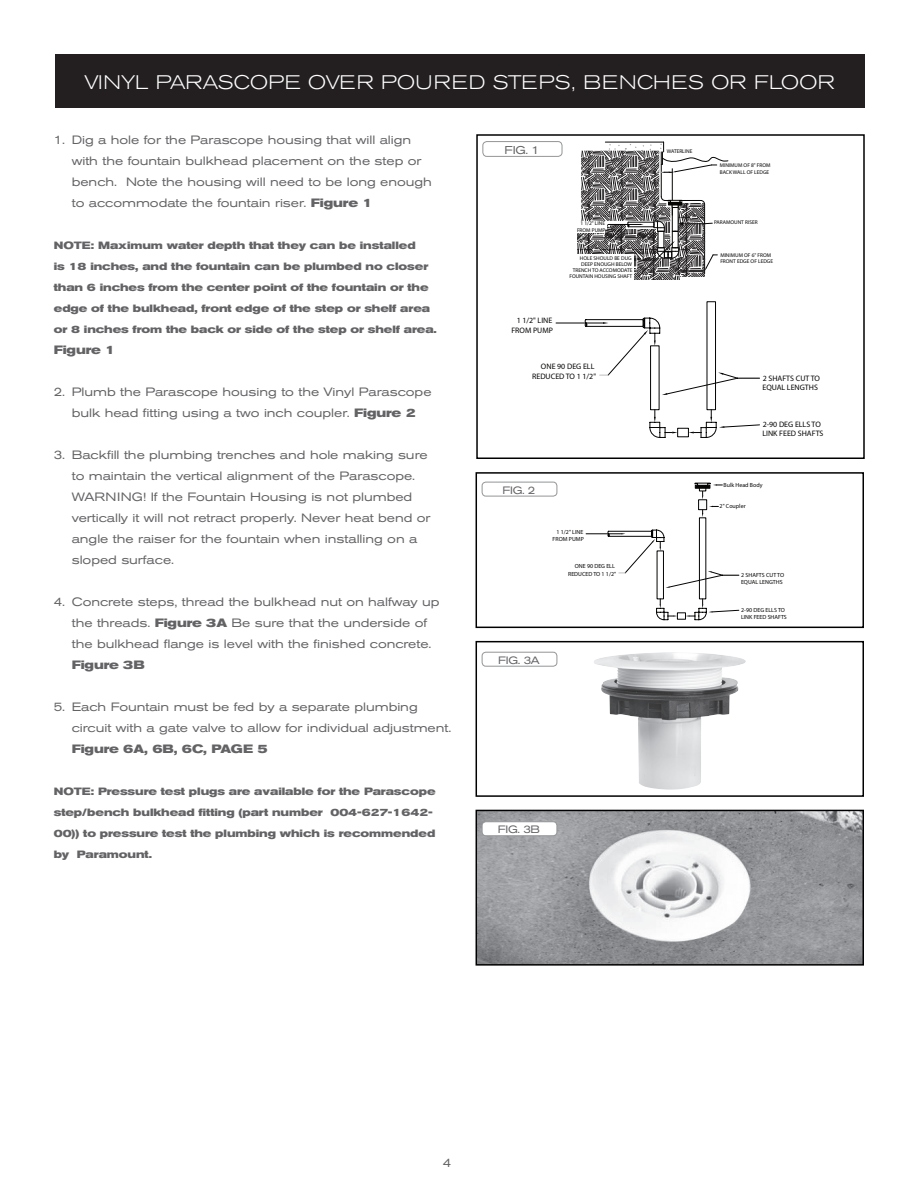
<style>
.page{position:relative;width:918px;height:1188px;background:#fff}
.page>*{position:absolute;margin:0;border:0;box-sizing:border-box;transform-origin:0 0}
.t1{font:300 expanded 19.5px "Akzidenz Grotesk BE";letter-spacing:.02em;color:#fff}
.t2{font:expanded 12px/21px "Akzidenz Grotesk BE";letter-spacing:-.005em;color:#636366}
.t3{font:700 expanded 12px "Akzidenz Grotesk BE";letter-spacing:-.005em;color:#636366}
.t4{font:expanded 11.25px "Akzidenz Grotesk BE";color:#636366}
.t5{font:expanded 10.65px "Akzidenz Grotesk BE";letter-spacing:-.02em;color:#636366}
.t6{font:700 expanded 10.5px/21px "Akzidenz Grotesk BE";letter-spacing:-.005em;color:#636366}
.t7{font:7.95px/9.4px "Myriad Pro";color:#040503}
.t8{font:6px/7.2px "Myriad Pro";color:#040503}
.t9{font:5.4px/6.1px "Myriad Pro";color:#040503}
.s1{font-weight:700}
</style>
<div class="page">
<svg style="left:634px;top:277px;width:46px;height:2px"></svg>
<svg style="left:577px;top:233px;width:4px;height:20px"></svg>
<svg style="left:581px;top:142px;width:147px;height:135px"></svg>
<div style="left:668px;top:202px;width:14px;height:3px;border:1px solid #040503"></div>
<div style="left:476px;top:134px;width:389px;height:325px;border:2px solid #000"></div>
<hr style="left:556px;top:323px;width:47px;height:1px;background:#040503">
<svg style="left:585px;top:302px;width:175px;height:136px"></svg>
<hr style="left:586px;top:534px;width:35px;height:1px;background:#040503">
<svg style="left:608px;top:506px;width:131px;height:114px"></svg>
<div style="left:698px;top:500px;width:9px;height:10px;background:#fafbfb;border:1px solid #040503"></div>
<svg style="left:694px;top:483px;width:28px;height:16px"></svg>
<hr style="left:695px;top:485px;width:15px;height:3px;background:#040503">
<div style="left:476px;top:472px;width:388px;height:156px;border:2px solid #000"></div>
<img style="left:594px;top:652px;width:152px;height:138px">
<div style="left:476px;top:641px;width:388px;height:156px;border:2px solid #000"></div>
<img style="left:479px;top:813px;width:382px;height:150px">
<div style="left:476px;top:810px;width:388px;height:156px;border:2px solid #000"></div>
<div style="left:483px;top:141px;width:79px;height:15px;border:1px solid #939598;border-radius:4px"></div>
<div style="left:55px;top:54px;width:810px;height:54px;background:#231f20"></div>
<div style="left:482px;top:482px;width:75px;height:14px;border:1px solid #939598;border-radius:4px"></div>
<div style="left:482px;top:652px;width:75px;height:14px;border:1px solid #939598;border-radius:4px"></div>
<div style="left:482px;top:822px;width:75px;height:14px;background:#fff;border-radius:4px"></div>
<div style="left:482px;top:822px;width:75px;height:14px;border:1px solid #939598;border-radius:4px"></div>
<h1 class="t1" style="left:84px;top:70px;width:103px">VINYL PARASC</h1>
<h1 class="t1" style="left:250px;top:70px;width:35px">OPE</h1>
<h1 class="t1" style="left:308px;top:70px;width:35px">OVER</h1>
<h1 class="t1" style="left:381px;top:70px;width:53px">POURE</h1>
<h1 class="t1" style="left:469px;top:70px;width:41px">D STEPS</h1>
<h1 class="t1" style="left:571px;top:70px;width:117px">, BENCHES</h1>
<h1 class="t1" style="left:711px;top:70px;width:116px">OR FLOOR</h1>
<p class="t2" style="left:72px;top:130px;width:362px;text-indent:-18px">1. Dig a hole for the Parascope housing that will align with the fountain bulkhead placement on the step or bench. Note the housing will need to be long enough to accommodate the fountain riser. <span class="s1">Figure 1</span></p>
<p class="t6" style="left:54px;top:235px;width:20px">NOTE</p>
<p class="t6" style="left:54px;top:235px;width:385px;text-indent:37px">: Maximum water depth that they can be installed<br>is 18 inches, and the fountain can be plumbed no closer than 6 inches from the center point of the fountain or the edge of the bulkhead, front edge of the step or shelf area or 8 inches from the back or side of the step or shelf area.</p>
<p class="t3" style="left:54px;top:343px;width:63px">Figure 1</p>
<p class="t2" style="left:54px;top:382px;width:379px;text-align:center">2. Plumb the Parascope housing to the Vinyl Parascope bulk head fitting using a two inch coupler. <span class="s1">Figure 2</span></p>
<p class="t2" style="left:72px;top:445px;width:360px;text-indent:-18px">3. Backfill the plumbing trenches and hole making sure to maintain the vertical alignment of the Parascope.<br>WARNING! If the Fountain Housing is not plumbed vertically it will not retract properly. Never heat bend or angle the raiser for the fountain when installing on a sloped surface.</p>
<p class="t2" style="left:72px;top:592px;width:369px;text-indent:-18px">4. Concrete steps, thread the bulkhead nut on halfway up the threads. <span class="s1">Figure 3A</span> Be sure that the underside of the bulkhead flange is level with the finished concrete.</p>
<p class="t3" style="left:72px;top:658px;width:75px">Figure 3B</p>
<p class="t2" style="left:72px;top:697px;width:381px;text-indent:-18px">5. Each Fountain must be fed by a separate plumbing circuit with a gate valve to allow for individual adjustment.</p>
<p class="t3" style="left:72px;top:742px;width:198px">Figure 6A, 6B, 6C, PAGE 5</p>
<p class="t6" style="left:54px;top:781px;width:20px">NOTE</p>
<p class="t6" style="left:54px;top:781px;width:383px;text-indent:37px">: Pressure test plugs are available for the Parascope step/bench bulkhead fitting (part number 004-627-1642- 00)) to pressure test the plumbing which is recommended by Paramount.</p>
<p class="t4" style="left:504px;top:143px;width:36px">Fig. 1</p>
<p class="t9" style="left:667px;top:148px;width:27px">WATERLINE</p>
<p class="t9" style="left:720px;top:162px;width:52px">MINIMUM OF 8" FROM<br>BACK WALL OF LEDGE</p>
<p class="t9" style="left:577px;top:220px;width:30px;text-align:center">1 1/2" LINE<br>FROM PUMP</p>
<p class="t9" style="left:714px;top:219px;width:45px">PARAMOUNT RISER</p>
<p class="t9" style="left:569px;top:255px;width:65px;text-align:right">HOLE SHOULD BE DUG<br>DEEP ENOUGH BELOW<br>TRENCH TO ACCOMODATE<br>FOUNTAIN HOUSING SHAFT</p>
<p class="t9" style="left:720px;top:252px;width:54px">MINIMUM OF 6" FROM<br>FRONT EDGE OF LEDGE</p>
<p class="t7" style="left:511px;top:316px;width:43px;text-align:center">1 1/2" LINE<br>FROM PUMP</p>
<p class="t7" style="left:532px;top:362px;width:65px;text-align:right">ONE 90 DEG ELL<br>REDUCED TO 1 1/2"</p>
<p class="t5" style="left:502px;top:483px;width:35px">Fig. 2</p>
<p class="t8" style="left:553px;top:528px;width:33px;text-align:center">1 1/2" LINE<br>FROM PUMP</p>
<p class="t8" style="left:568px;top:563px;width:49px;text-align:right">ONE 90 DEG ELL<br>REDUCED TO 1 1/2"</p>
<p class="t5" style="left:498px;top:653px;width:43px">Fig. 3A</p>
<p class="t5" style="left:498px;top:823px;width:44px">Fig. 3B</p>
<p class="t7" style="left:762px;top:374px;width:59px;line-height:9px">2 SHAFTS CUT TO<br>EQUAL LENGTHS</p>
<p class="t7" style="left:762px;top:420px;width:63px;line-height:9px">2-90 DEG ELLS TO<br>LINK FEED SHAFTS</p>
<p class="t8" style="left:724px;top:481px;width:40px">Bulk Head Body</p>
<p class="t8" style="left:720px;top:503px;width:27px">2" Coupler</p>
<p class="t8" style="left:741px;top:572px;width:45px;line-height:6.8px">2 SHAFTS CUT TO<br>EQUAL LENGTHS</p>
<p class="t8" style="left:741px;top:606px;width:47px;line-height:6.8px">2-90 DEG ELLS TO<br>LINK FEED SHAFTS</p>
<p class="t2" style="left:443px;top:1152px;width:10px">4</p>
</div>
